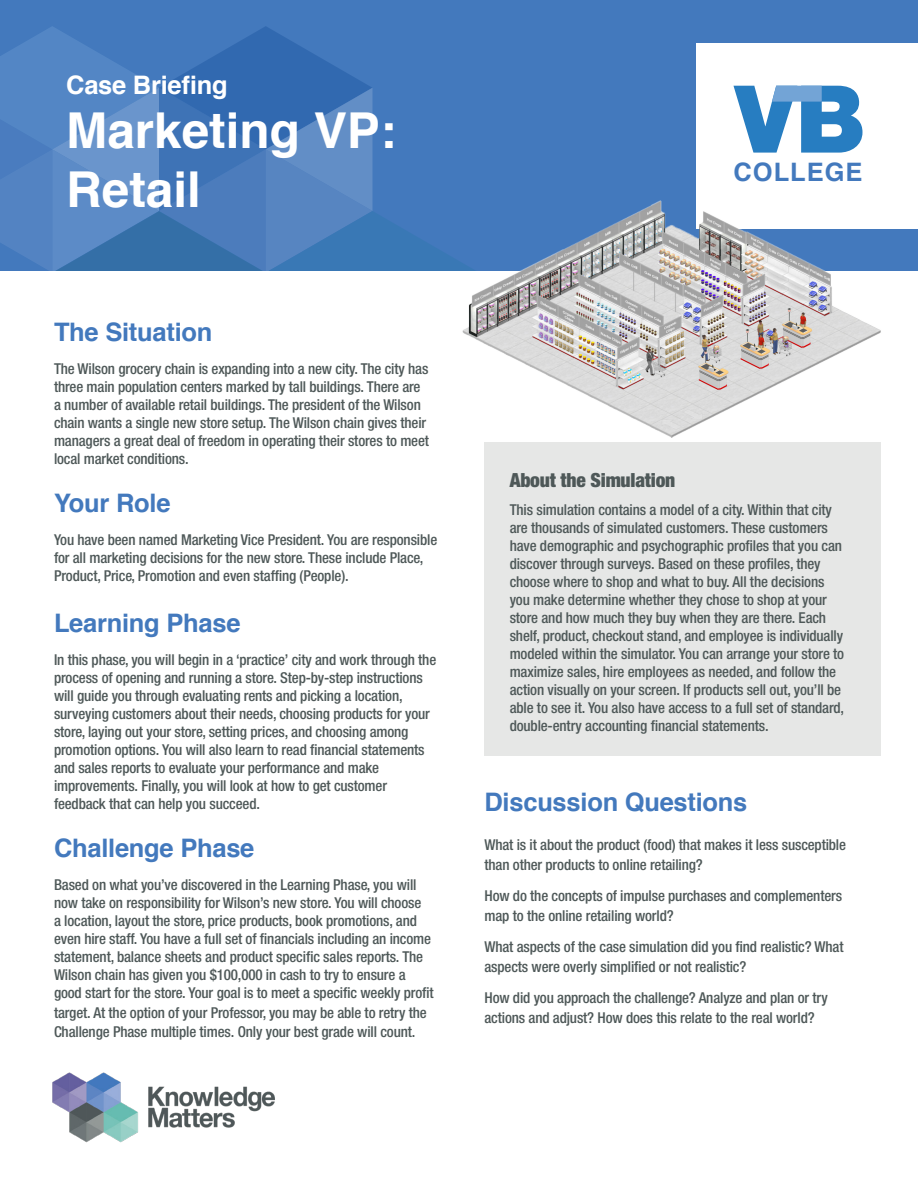
<style>
.page{position:relative;width:918px;height:1188px;background:#fff}
.page>*{position:absolute;margin:0;border:0;box-sizing:border-box;transform-origin:0 0}
.t1{font:700 49.5px "Helvetica";color:#fff}
.General_Body_Type{font:700 25.5px "Helvetica";letter-spacing:-.01em;color:#4379bd}
.t2{font:700 25.5px "Helvetica";letter-spacing:-.01em;color:#fff}
.General_Body_Type-2{font:700 25.5px "Helvetica";letter-spacing:.04em;color:#4379bd}
.t3{font:900 condensed 19.5px "Helvetica Neue LT Std";letter-spacing:-.01em;color:#4e5858}
.General_Body_Type-3{font:500 condensed 15px/18px "Helvetica Neue LT Std";letter-spacing:-.01em;color:#4e5858}
</style>
<div class="page">
<div style="left:0;top:0;width:918px;height:270px;background:#4379bd"></div>
<div style="left:697px;top:43px;width:221px;height:185px;background:#fff"></div>
<svg style="left:734px;top:86px;width:128px;height:67px"></svg>
<img style="left:52px;top:1072px;width:223px;height:71px">
<svg style="left:0;top:26px;width:373px;height:244px"></svg>
<img style="left:461px;top:200px;width:422px;height:237px">
<div style="left:484px;top:442px;width:397px;height:314px;background:#e6e7e6"></div>
<p class="t2" style="left:66px;top:65px;width:163px">Case Briefing</p>
<p class="t1" style="left:66px;top:90px;width:332px">Marketing VP:</p>
<p class="t1" style="left:66px;top:150px;width:136px">Retail</p>
<p class="General_Body_Type" style="left:54px;top:311px;width:160px">The Situation</p>
<p class="General_Body_Type-3" style="left:54px;top:359px;width:377px">The Wilson grocery chain is expanding into a new city. The city has three main population centers marked by tall buildings. There are a number of available retail buildings. The president of the Wilson chain wants a single new store setup. The Wilson chain gives their managers a great deal of freedom in operating their stores to meet local market conditions.</p>
<p class="General_Body_Type" style="left:54px;top:483px;width:118px">Your Role</p>
<p class="General_Body_Type-3" style="left:54px;top:531px;width:385px">You have been named Marketing Vice President. You are responsible for all marketing decisions for the new store. These include Place,<br>Product, Price, Promotion and even staffing (People).</p>
<p class="General_Body_Type" style="left:54px;top:603px;width:188px">Learning Phase</p>
<p class="General_Body_Type-3" style="left:54px;top:651px;width:384px">In this phase, you will begin in a ‘practice’ city and work through the process of opening and running a store. Step-by-step instructions will guide you through evaluating rents and picking a location, surveying customers about their needs, choosing products for your store, laying out your store, setting prices, and choosing among promotion options. You will also learn to read financial statements and sales reports to evaluate your performance and make improvements. Finally, you will look at how to get customer</p>
<p class="General_Body_Type-3" style="left:54px;top:795px;width:208px">feedback that can help you succeed.</p>
<p class="General_Body_Type" style="left:54px;top:828px;width:202px">Challenge Phase</p>
<h1 class="General_Body_Type-3" style="left:54px;top:876px;width:381px">Based on what you’ve discovered in the Learning Phase, you will now take on responsibility for Wilson’s new store. You will choose<br>a location, layout the store, price products, book promotions, and even hire staff. You have a full set of financials including an income statement, balance sheets and product specific sales reports. The Wilson chain has given you $100,000 in cash to try to ensure a good start for the store. Your goal is to meet a specific weekly profit</h1>
<h1 class="General_Body_Type-3" style="left:54px;top:1003px;width:374px;line-height:19.5px">target. At the option of your Professor, you may be able to retry the<br>Challenge Phase multiple times. Only your best grade will count.</h1>
<h2 class="General_Body_Type-2" style="left:734px;top:151px;width:131px">COLLEGE</h2>
<p class="t3" style="left:510px;top:468px;width:167px">About the Simulation</p>
<p class="General_Body_Type-3" style="left:510px;top:501px;width:336px">This simulation contains a model of a city. Within that city are thousands of simulated customers. These customers have demographic and psychographic profiles that you can discover through surveys. Based on these profiles, they choose where to shop and what to buy. All the decisions you make determine whether they chose to shop at your store and how much they buy when they are there. Each shelf, product, checkout stand, and employee is individually modeled within the simulator. You can arrange your store to maximize sales, hire employees as needed, and follow the action visually on your screen. If products sell out, you’ll be able to see it. You also have access to a full set of standard, double-entry accounting financial statements.</p>
<h1 class="General_Body_Type" style="left:484px;top:782px;width:264px">Discussion Questions</h1>
<h1 class="General_Body_Type-3" style="left:484px;top:835px;width:363px;line-height:19.5px">What is it about the product (food) that makes it less susceptible than other products to online retailing?</h1>
<h1 class="General_Body_Type-3" style="left:484px;top:886px;width:359px;line-height:19.5px">How do the concepts of impulse purchases and complementers map to the online retailing world?</h1>
<h1 class="General_Body_Type-3" style="left:484px;top:937px;width:361px;line-height:19.5px">What aspects of the case simulation did you find realistic? What aspects were overly simplified or not realistic?</h1>
<h1 class="General_Body_Type-3" style="left:484px;top:988px;width:345px;line-height:19.5px">How did you approach the challenge? Analyze and plan or try actions and adjust? How does this relate to the real world?</h1>
</div>
